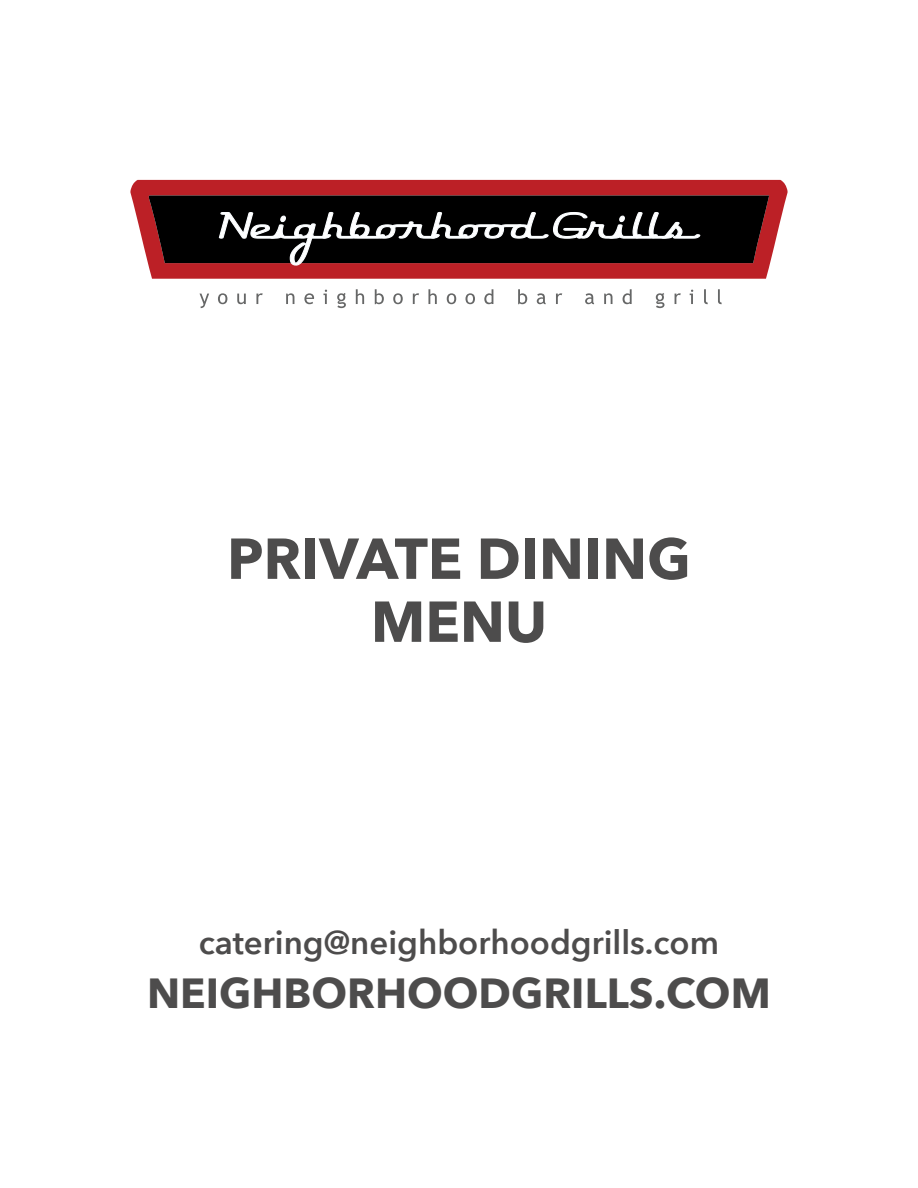
<style>
.page{position:relative;width:918px;height:1188px;background:#fff}
.page>*{position:absolute;margin:0;border:0;box-sizing:border-box;transform-origin:0 0}
.t1{font:700 57px/63px "Avenir Next";color:#4d4c4c;text-align:center}
.t2{font:700 42px "Avenir Next";color:#4d4c4c}
.t3{font:600 33px "Avenir Next";color:#4d4c4c}
</style>
<div class="page">
<svg style="left:130px;top:180px;width:658px;height:99px;fill:#bc2026"></svg>
<svg style="left:149px;top:196px;width:620px;height:70px"></svg>
<svg style="left:200px;top:294px;width:9px;height:14px"></svg>
<svg style="left:218px;top:293px;width:9px;height:11px"></svg>
<svg style="left:237px;top:294px;width:9px;height:10px"></svg>
<svg style="left:256px;top:293px;width:7px;height:11px"></svg>
<svg style="left:286px;top:293px;width:8px;height:11px"></svg>
<svg style="left:304px;top:293px;width:10px;height:11px"></svg>
<svg style="left:324px;top:290px;width:3px;height:14px"></svg>
<svg style="left:337px;top:293px;width:9px;height:15px"></svg>
<svg style="left:356px;top:289px;width:8px;height:15px"></svg>
<svg style="left:375px;top:289px;width:9px;height:15px"></svg>
<svg style="left:393px;top:293px;width:10px;height:11px"></svg>
<svg style="left:413px;top:293px;width:6px;height:11px"></svg>
<svg style="left:428px;top:289px;width:9px;height:15px"></svg>
<svg style="left:447px;top:293px;width:9px;height:11px"></svg>
<svg style="left:466px;top:293px;width:9px;height:11px"></svg>
<svg style="left:484px;top:289px;width:9px;height:15px"></svg>
<svg style="left:518px;top:289px;width:9px;height:15px"></svg>
<svg style="left:537px;top:293px;width:9px;height:11px"></svg>
<svg style="left:556px;top:293px;width:6px;height:11px"></svg>
<svg style="left:585px;top:293px;width:9px;height:11px"></svg>
<svg style="left:604px;top:293px;width:9px;height:11px"></svg>
<svg style="left:623px;top:289px;width:9px;height:15px"></svg>
<svg style="left:656px;top:293px;width:8px;height:15px"></svg>
<svg style="left:675px;top:293px;width:6px;height:11px"></svg>
<svg style="left:690px;top:290px;width:3px;height:14px"></svg>
<svg style="left:704px;top:289px;width:4px;height:15px"></svg>
<svg style="left:718px;top:289px;width:4px;height:15px"></svg>
<h1 class="t1" style="left:227px;top:527px;width:465px">PRIVATE DINING<br>MENU</h1>
<p class="t3" style="left:199px;top:914px;width:522px">catering@neighborhoodgrills.com</p>
<p class="t2" style="left:147px;top:957px;width:625px">NEIGHBORHOODGRILLS.COM</p>
</div>
